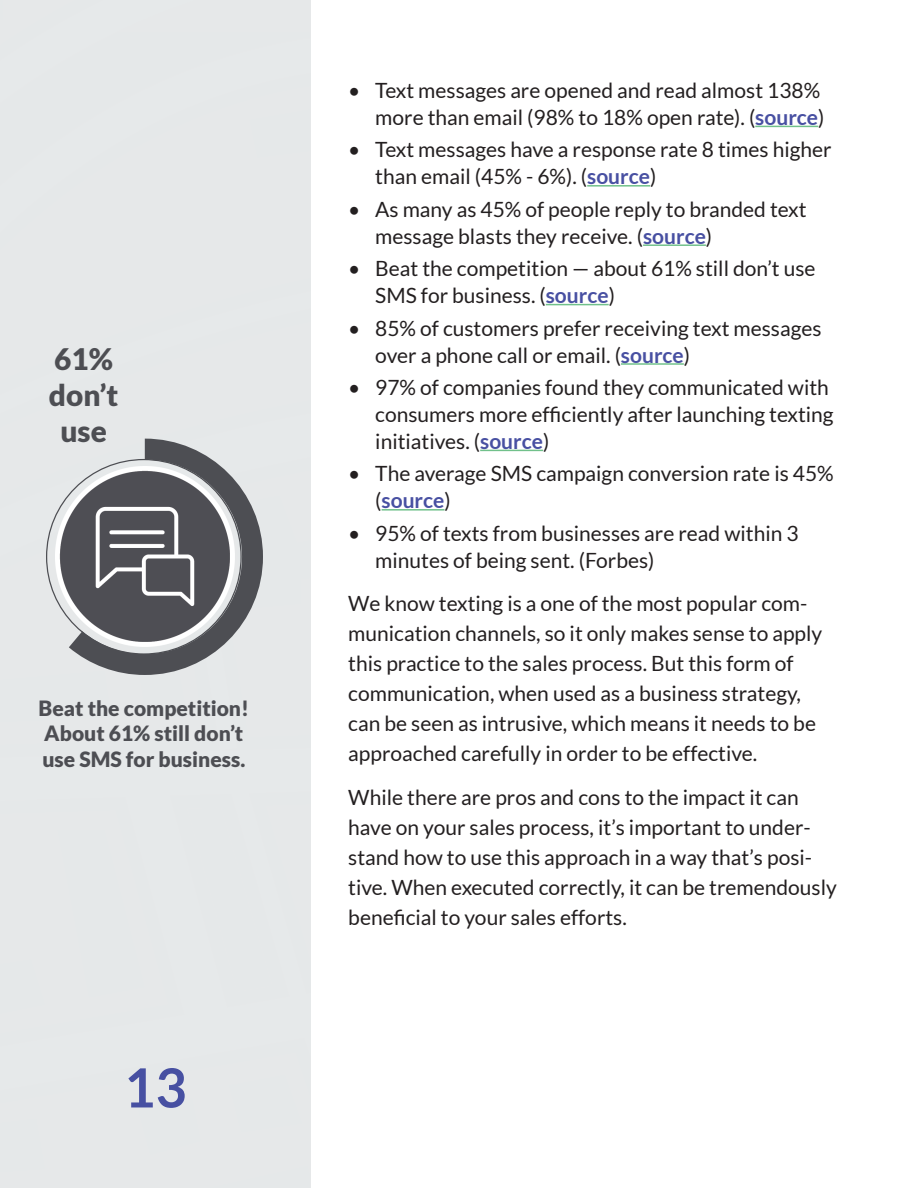
<style>
.page{position:relative;width:918px;height:1188px;background:#fff}
.page>*{position:absolute;margin:0;border:0;box-sizing:border-box;transform-origin:0 0}
.t1{font:700 54px "Lato";color:#4750a2}
.t2{font:900 29.7px/35.7px "Lato";color:#4d4e53;text-align:center}
.t3{font:21px/27px "Lato";color:#231f20}
.t4{font:900 21px/25.2px "Lato";color:#4d4e53}
.s1{font-weight:700;color:#4850a2}
</style>
<div class="page">
<div style="left:0;top:0;width:310px;height:1188px;background:#e6e8e9"></div>
<hr style="left:755px;top:126px;width:63px;height:1px;background:#71c18b">
<hr style="left:587px;top:185px;width:63px;height:2px;background:#71c18b">
<hr style="left:643px;top:244px;width:63px;height:2px;background:#71c18b">
<hr style="left:546px;top:304px;width:63px;height:1px;background:#71c18b">
<hr style="left:621px;top:363px;width:63px;height:2px;background:#71c18b">
<hr style="left:480px;top:450px;width:63px;height:1px;background:#71c18b">
<hr style="left:382px;top:509px;width:62px;height:2px;background:#71c18b">
<img style="left:55px;top:494px;width:14px;height:126px">
<svg style="left:69px;top:439px;width:194px;height:236px;fill:#4e4e54"></svg>
<p class="t2" style="left:49px;top:341px;width:71px">61% don’t use</p>
<p class="t4" style="left:39px;top:695px;width:212px">Beat the competition!<br>About 61% still don’t use SMS for business.</p>
<h1 class="t1" style="left:124px;top:1057px;width:64px">13</h1>
<p class="t3" style="left:348px;top:77px;width:478px;text-align:right">• Text messages are opened and read almost 138% more than email (98% to 18% open rate). (<span class="s1">source</span>)</p>
<p class="t3" style="left:375px;top:136px;width:458px;text-indent:-27px">• Text messages have a response rate 8 times higher than email (45% - 6%). (<span class="s1">source</span>)</p>
<p class="t3" style="left:375px;top:195px;width:433px;text-indent:-27px">• As many as 45% of people reply to branded text message blasts they receive. (<span class="s1">source</span>)</p>
<p class="t3" style="left:375px;top:255px;width:442px;text-indent:-27px">• Beat the competition — about 61% still don’t use<br>SMS for business. (<span class="s1">source</span>)</p>
<p class="t3" style="left:375px;top:314px;width:448px;text-indent:-27px">• 85% of customers prefer receiving text messages over a phone call or email. (<span class="s1">source</span>)</p>
<p class="t3" style="left:375px;top:374px;width:460px;text-indent:-27px">• 97% of companies found they communicated with consumers more efficiently after launching texting initiatives. (<span class="s1">source</span>)</p>
<p class="t3" style="left:375px;top:460px;width:460px;text-indent:-27px">• The average SMS campaign conversion rate is 45% (<span class="s1">source</span>)</p>
<p class="t3" style="left:375px;top:519px;width:425px;text-indent:-27px">• 95% of texts from businesses are read within 3 minutes of being sent. (Forbes)</p>
<p class="t3" style="left:348px;top:588px;width:476px;line-height:30px">We know texting is a one of the most popular com&shy;munication channels, so it only makes sense to apply this practice to the sales process. But this form of communication, when used as a business strategy, can be seen as intrusive, which means it needs to be approached carefully in order to be effective.</p>
<p class="t3" style="left:348px;top:782px;width:490px;line-height:30px">While there are pros and cons to the impact it can have on your sales process, it’s important to under&shy;stand how to use this approach in a way that’s posi&shy;tive. When executed correctly, it can be tremendously beneficial to your sales efforts.</p>
</div>
